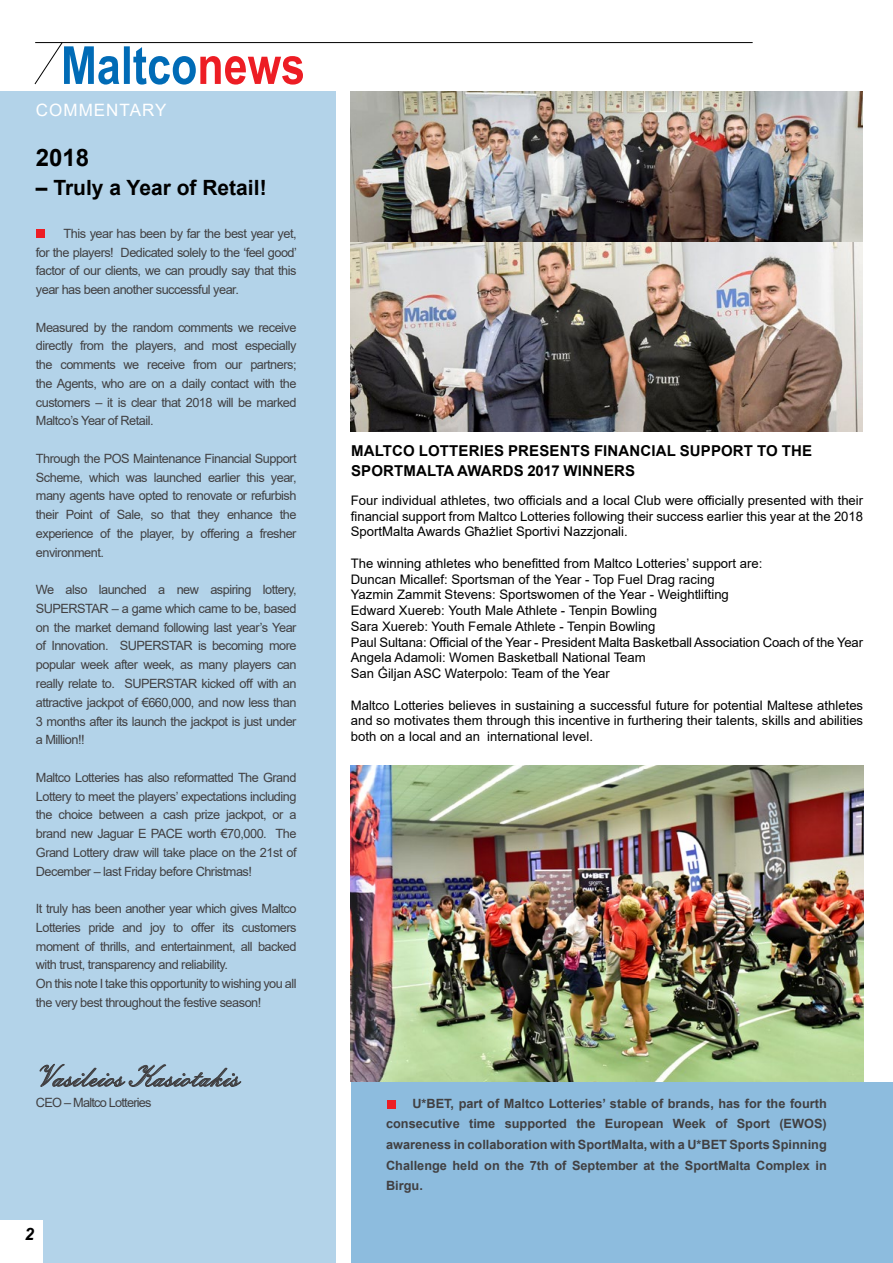
<style>
.page{position:relative;width:893px;height:1263px;background:#fff}
.page>*{position:absolute;margin:0;border:0;box-sizing:border-box;transform-origin:0 0}
.t1{font:30px "Embassy BT";color:#414042}
.t2{font:700 24px "Arial";color:#000}
.t3{font:700 21px "Arial";color:#000}
.t4{font:16.95px "Arial";letter-spacing:.06em;color:#fff}
.t5{font:italic 700 16.95px "Arial";color:#000}
.t6{font:700 15px/19.5px "Arial";letter-spacing:.01em;color:#000}
.t7{font:13.2px/15.8px "Arial";color:#000;text-align:justify}
.t8{font:12.75px/18.8px "Arial";letter-spacing:-.04em;color:#414042;text-align:justify}
.t9{font:700 12.75px/20.5px "Arial";color:#414042;text-align:justify}
.t10{font:12.75px "Arial";letter-spacing:-.06em;color:#414042}
</style>
<div class="page">
<div style="left:351px;top:1082px;width:542px;height:181px;background:#8dbcde"></div>
<img style="left:351px;top:765px;width:512px;height:317px">
<hr style="left:35px;top:42px;width:718px;height:1px;background:#000">
<div style="left:0;top:91px;width:336px;height:1172px;background:#b3d3e9"></div>
<div style="left:0;top:1220px;width:43px;height:43px;background:#fff"></div>
<svg style="left:34px;top:42px;width:269px;height:43px"></svg>
<div style="left:387px;top:1099px;width:9px;height:9px;background:#ed1d24"></div>
<svg style="left:40px;top:1064px;width:201px;height:23px"></svg>
<div style="left:36px;top:229px;width:9px;height:9px;background:#ed1d24"></div>
<img style="left:351px;top:92px;width:512px;height:340px">
<h3 class="t4" style="left:36px;top:98px;width:132px">COMMENTARY</h3>
<h2 class="t2" style="left:36px;top:141px;width:55px">2018</h2>
<h3 class="t3" style="left:36px;top:172px;width:232px">– Truly a Year of Retail!</h3>
<p class="t8" style="left:36px;top:224px;width:263px;text-indent:28px">This year has been by far the best year yet, for the players! Dedicated solely to the ‘feel good’ factor of our clients, we can proudly say that this year has been another successful year.</p>
<p class="t8" style="left:36px;top:318px;width:262px">Measured by the random comments we receive directly from the players, and most especially the comments we receive from our partners; the Agents, who are on a daily contact with the customers – it is clear that 2018 will be marked Maltco’s Year of Retail.</p>
<p class="t8" style="left:36px;top:449px;width:262px">Through the POS Maintenance Financial Support Scheme, which was launched earlier this year, many agents have opted to renovate or refurbish their Point of Sale, so that they enhance the experience of the player, by offering a fresher environment.</p>
<p class="t8" style="left:36px;top:580px;width:262px">We also launched a new aspiring lottery, SUPERSTAR – a game which came to be, based on the market demand following last year’s Year of Innovation. SUPERSTAR is becoming more popular week after week, as many players can really relate to. SUPERSTAR kicked off with an attractive jackpot of €660,000, and now less than 3 months after its launch the jackpot is just under a Million!!</p>
<p class="t8" style="left:36px;top:768px;width:262px">Maltco Lotteries has also reformatted The Grand Lottery to meet the players’ expectations including the choice between a cash prize jackpot, or a brand new Jaguar E PACE worth €70,000. The Grand Lottery draw will take place on the 21st of December – last Friday before Christmas!</p>
<p class="t8" style="left:36px;top:899px;width:262px;text-align:left">It truly has been another year which gives Maltco Lotteries pride and joy to offer its customers moment of thrills, and entertainment, all backed with trust, transparency and reliability.<br>On this note I take this opportunity to wishing you all the very best throughout the festive season!</p>
<h1 class="t1" style="left:36px;top:1057px;width:205px">Vasileios Kasiotakis</h1>
<p class="t10" style="left:36px;top:1094px;width:117px">CEO – Maltco Lotteries</p>
<h3 class="t5" style="left:25px;top:1222px;width:11px">2</h3>
<p class="t6" style="left:351px;top:441px;width:462px">MALTCO LOTTERIES PRESENTS FINANCIAL SUPPORT TO THE<br>SPORTMALTA AWARDS 2017 WINNERS</p>
<p class="t7" style="left:351px;top:492px;width:514px">Four individual athletes, two officials and a local Club were officially presented with their financial support from Maltco Lotteries following their success earlier this year at the 2018<br>SportMalta Awards Għażliet Sportivi Nazzjonali.</p>
<p class="t7" style="left:351px;top:555px;width:514px;text-align:left">The winning athletes who benefitted from Maltco Lotteries’ support are:<br>Duncan Micallef: Sportsman of the Year - Top Fuel Drag racing<br>Yazmin Zammit Stevens: Sportswomen of the Year - Weightlifting<br>Edward Xuereb: Youth Male Athlete - Tenpin Bowling<br>Sara Xuereb: Youth Female Athlete - Tenpin Bowling<br>Paul Sultana: Official of the Year - President Malta Basketball Association Coach of the Year Angela Adamoli: Women Basketball National Team<br>San Ġiljan ASC Waterpolo: Team of the Year</p>
<p class="t7" style="left:351px;top:697px;width:514px">Maltco Lotteries believes in sustaining a successful future for potential Maltese athletes and so motivates them through this incentive in furthering their talents, skills and abilities both on a local and an international level.</p>
<p class="t9" style="left:386px;top:1093px;width:442px;text-indent:26px">U*BET, part of Maltco Lotteries’ stable of brands, has for the fourth consecutive time supported the European Week of Sport (EWOS) awareness in collaboration with SportMalta, with a U*BET Sports Spinning Challenge held on the 7th of September at the SportMalta Complex in Birgu.</p>
</div>
